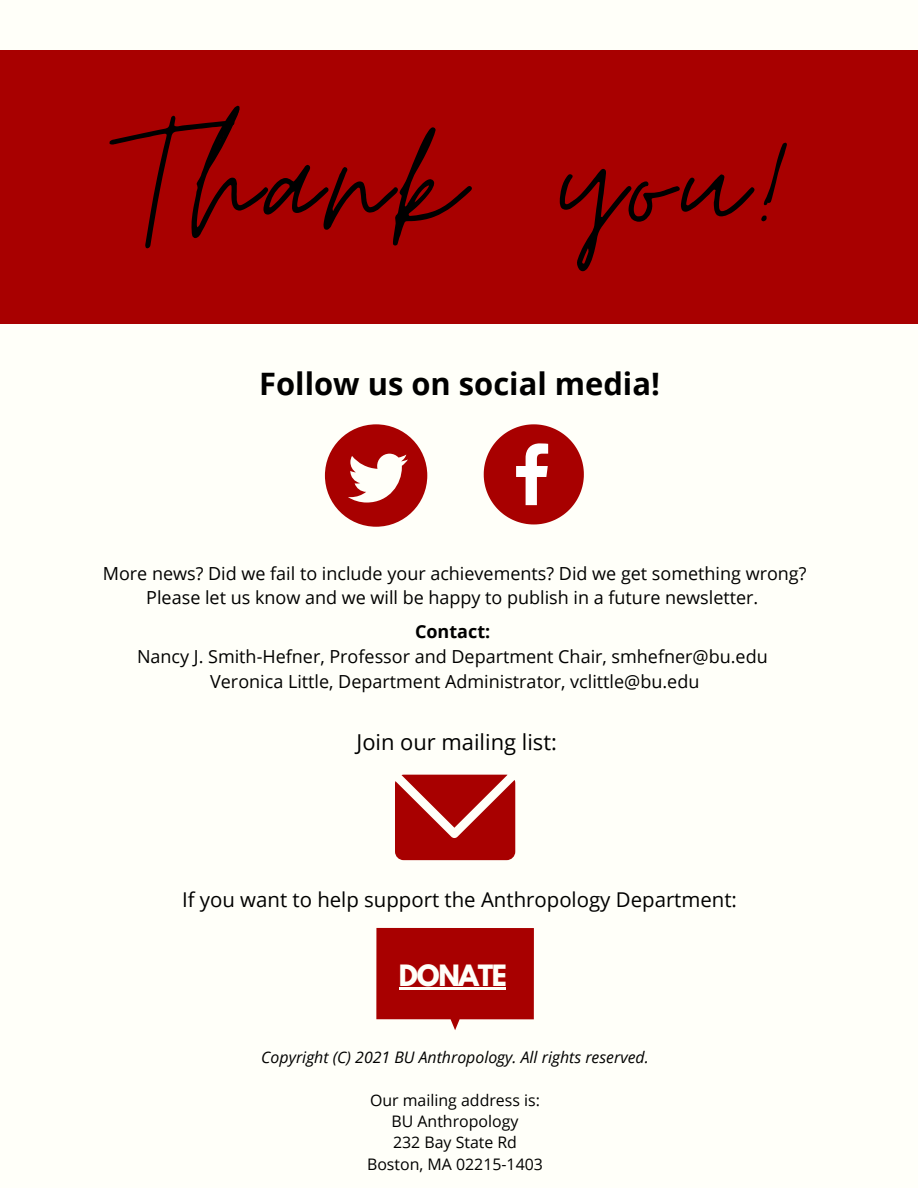
<style>
.page{position:relative;width:918px;height:1188px;background:#fffff9}
.page>*{position:absolute;margin:0;border:0;box-sizing:border-box;transform-origin:0 0}
.t1{font:199.5px "Moon Time";letter-spacing:.045em;color:#000}
.t2{font:700 30.9px "Open Sans";color:#000}
.t3{font:700 26.1px "League Spartan";letter-spacing:-.05em;color:#fffff9}
.t4{font:21.9px "Open Sans";color:#000}
.t5{font:20.4px "Open Sans";color:#000}
.t6{font:18px/24.8px "Open Sans";color:#000;text-align:center}
.t7{font:700 18px "Open Sans";color:#000}
.t8{font:15.9px "Open Sans";color:#000}
.t9{font:italic 15.9px "Open Sans";color:#000}
</style>
<div class="page">
<svg style="left:325px;top:424px;width:102px;height:103px"></svg>
<div style="left:0;top:51px;width:918px;height:273px;background:#a80000"></div>
<svg style="left:484px;top:424px;width:100px;height:100px"></svg>
<svg style="left:376px;top:928px;width:158px;height:102px;background:#b11c1c"></svg>
<hr style="left:399px;top:988px;width:107px;height:2px;background:#fffff9">
<svg style="left:395px;top:775px;width:120px;height:85px;background:#b42322"></svg>
<p class="t1" style="left:127px;top:62px;width:669px">Thank you!</p>
<p class="t2" style="left:259px;top:362px;width:402px">Follow us on social media!</p>
<p class="t6" style="left:103px;top:560px;width:705px">More news? Did we fail to include your achievements? Did we get something wrong?<br>Please let us know and we will be happy to publish in a future newsletter.</p>
<p class="t7" style="left:415px;top:619px;width:77px">Contact:</p>
<p class="t6" style="left:137px;top:643px;width:632px">Nancy J. Smith-Hefner, Professor and Department Chair, smhefner@bu.edu</p>
<p class="t6" style="left:210px;top:668px;width:491px">Veronica Little, Department Administrator, vclittle@bu.edu</p>
<p class="t4" style="left:357px;top:726px;width:202px">Join our mailing list:</p>
<p class="t5" style="left:182px;top:885px;width:557px">If you want to help support the Anthropology Department:</p>
<p class="t3" style="left:399px;top:963px;width:110px">DONATE</p>
<p class="t9" style="left:261px;top:1046px;width:389px">Copyright (C) 2021 BU Anthropology. All rights reserved.</p>
<p class="t8" style="left:370px;top:1089px;width:171px">Our mailing address is:</p>
<p class="t8" style="left:392px;top:1110px;width:128px">BU Anthropology</p>
<p class="t8" style="left:393px;top:1131px;width:126px">232 Bay State Rd</p>
<p class="t8" style="left:367px;top:1153px;width:177px">Boston, MA 02215-1403</p>
</div>
